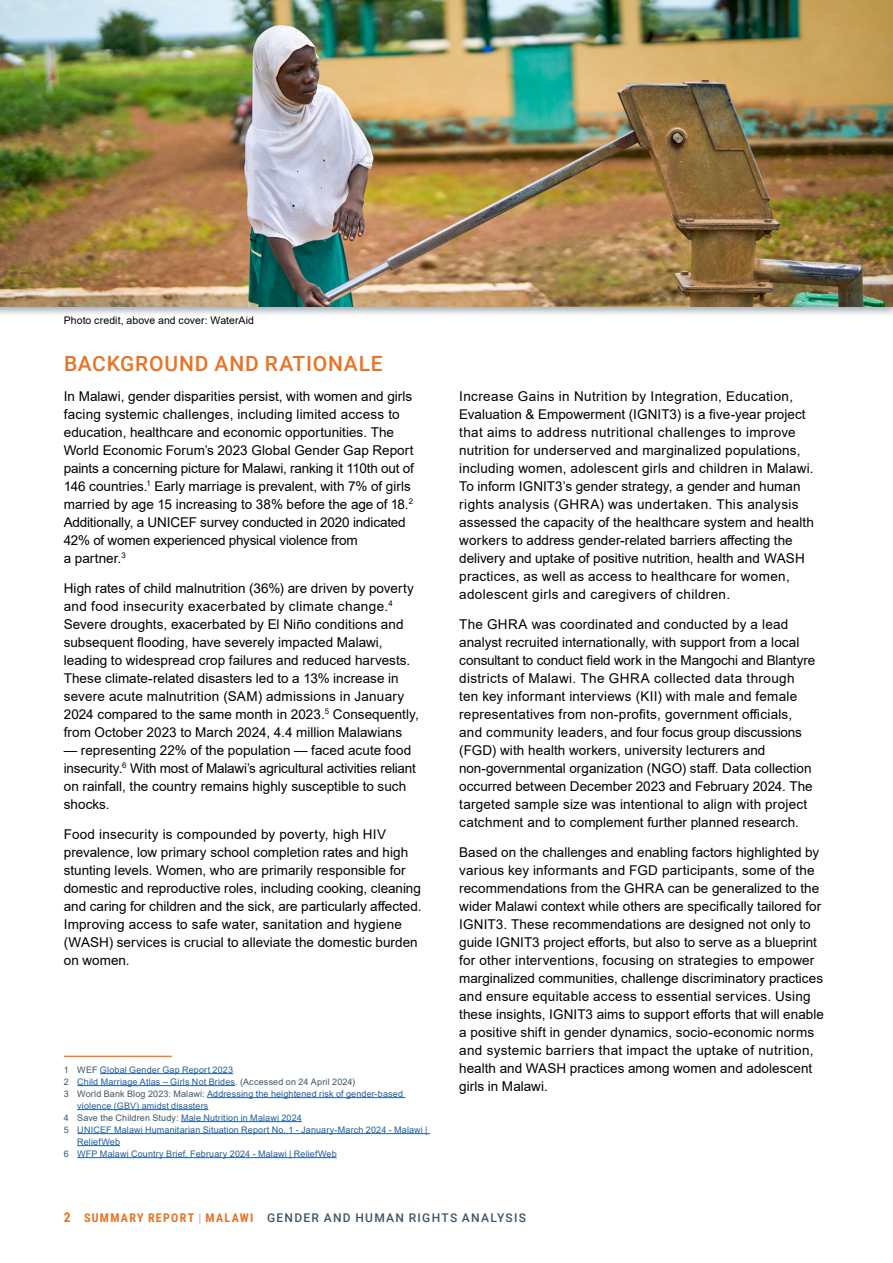
<style>
.page{position:relative;width:893px;height:1263px;background:#fff}
.page>*{position:absolute;margin:0;border:0;box-sizing:border-box;transform-origin:0 0}
.t1{font:500 21px "Roboto";letter-spacing:.04em;color:#e77326}
.t2{font:13.5px/18px "Arial";letter-spacing:.005em;color:#000}
.t3{font:500 12px "Roboto";letter-spacing:.11em;color:#3d5567}
.t4{font:10.5px "Arial";letter-spacing:.01em;color:#000}
.t5{font:9px "Arial";letter-spacing:.015em;color:#215e9e}
.s1{color:#3d5567}
.s2{font-family:"Roboto Condensed";font-weight:700;font-size:13.5px;color:#e77326}
.s3{font-family:"Roboto Condensed";font-weight:700;color:#e77326}
.s4{font-family:"Roboto Condensed";font-weight:700;color:#cca8cf}
</style>
<div class="page">
<hr style="left:64px;top:1056px;width:108px;height:1px;background:#f47b29">
<hr style="left:100px;top:1073px;width:133px;height:1px;background:#215e9e">
<hr style="left:77px;top:1085px;width:158px;height:1px;background:#215e9e">
<hr style="left:207px;top:1097px;width:198px;height:1px;background:#215e9e">
<hr style="left:77px;top:1109px;width:131px;height:1px;background:#215e9e">
<hr style="left:181px;top:1121px;width:121px;height:1px;background:#215e9e">
<hr style="left:77px;top:1133px;width:353px;height:1px;background:#215e9e">
<hr style="left:77px;top:1145px;width:43px;height:1px;background:#215e9e">
<hr style="left:77px;top:1157px;width:260px;height:1px;background:#215e9e">
<div style="left:0;top:0;width:893px;height:317px;background:#1e384b;opacity:.4"></div>
<img style="left:0;top:0;width:892px;height:306px">
<p class="t4" style="left:64px;top:316px;width:192px">Photo credit, above and cover: WaterAid</p>
<h1 class="t1" style="left:64px;top:355px;width:320px">BACKGROUND AND RATIONALE</h1>
<p class="t2" style="left:64px;top:388px;width:352px">In Malawi, gender disparities persist, with women and girls facing systemic challenges, including limited access to education, healthcare and economic opportunities. The World Economic Forum’s 2023 Global Gender Gap Report paints a concerning picture for Malawi, ranking it 110th out of 146 countries.<sup>1</sup> Early marriage is prevalent, with 7% of girls married by age 15 increasing to 38% before the age of 18.<sup>2<br></sup>Additionally, a UNICEF survey conducted in 2020 indicated 42% of women experienced physical violence from<br>a partner.<sup>3</sup></p>
<p class="t2" style="left:64px;top:580px;width:356px">High rates of child malnutrition (36%) are driven by poverty and food insecurity exacerbated by climate change.<sup>4<br></sup>Severe droughts, exacerbated by El Niño conditions and subsequent flooding, have severely impacted Malawi, leading to widespread crop failures and reduced harvests.<br>These climate-related disasters led to a 13% increase in severe acute malnutrition (SAM) admissions in January 2024 compared to the same month in 2023.<sup>5</sup> Consequently, from October 2023 to March 2024, 4.4 million Malawians</p>
<p class="t2" style="left:64px;top:742px;width:354px">— representing 22% of the population — faced acute food insecurity.<sup>6</sup> With most of Malawi’s agricultural activities reliant on rainfall, the country remains highly susceptible to such shocks.</p>
<p class="t2" style="left:64px;top:826px;width:359px">Food insecurity is compounded by poverty, high HIV prevalence, low primary school completion rates and high stunting levels. Women, who are primarily responsible for domestic and reproductive roles, including cooking, cleaning and caring for children and the sick, are particularly affected.<br>Improving access to safe water, sanitation and hygiene (WASH) services is crucial to alleviate the domestic burden on women.</p>
<p class="t5" style="left:64px;top:1066px;width:171px"><span class="s1">1 WEF</span> Global Gender Gap Report 2023</p>
<p class="t5" style="left:64px;top:1078px;width:293px"><span class="s1">2</span> Child Marriage Atlas – Girls Not Brides<span class="s1">. (Accessed on 24 April 2024)</span></p>
<p class="t5" style="left:64px;top:1090px;width:341px"><span class="s1">3 World Bank Blog 2023: Malawi:</span> Addressing the heightened risk of gender-based</p>
<p class="t5" style="left:77px;top:1102px;width:133px">violence (GBV) amidst disasters</p>
<p class="t5" style="left:64px;top:1114px;width:239px"><span class="s1">4 Save the Children Study:</span> Male Nutrition in Malawi 2024</p>
<p class="t5" style="left:64px;top:1126px;width:365px"><span class="s1">5</span> UNICEF Malawi Humanitarian Situation Report No. 1 - January-March 2024 - Malawi |</p>
<p class="t5" style="left:77px;top:1138px;width:44px">ReliefWeb</p>
<p class="t5" style="left:64px;top:1150px;width:274px"><span class="s1">6</span> WFP Malawi Country Brief, February 2024 - Malawi | ReliefWeb</p>
<p class="t2" style="left:459px;top:388px;width:356px">Increase Gains in Nutrition by Integration, Education, Evaluation &amp; Empowerment (IGNIT3) is a five-year project that aims to address nutritional challenges to improve nutrition for underserved and marginalized populations, including women, adolescent girls and children in Malawi.<br>To inform IGNIT3’s gender strategy, a gender and human rights analysis (GHRA) was undertaken. This analysis assessed the capacity of the healthcare system and health workers to address gender-related barriers affecting the delivery and uptake of positive nutrition, health and WASH practices, as well as access to healthcare for women, adolescent girls and caregivers of children.</p>
<p class="t2" style="left:459px;top:616px;width:357px">The GHRA was coordinated and conducted by a lead analyst recruited internationally, with support from a local consultant to conduct field work in the Mangochi and Blantyre districts of Malawi. The GHRA collected data through ten key informant interviews (KII) with male and female representatives from non-profits, government ofÏcials, and community leaders, and four focus group discussions (FGD) with health workers, university lecturers and non-governmental organization (NGO) staff. Data collection occurred between December 2023 and February 2024. The targeted sample size was intentional to align with project catchment and to complement further planned research.</p>
<p class="t2" style="left:459px;top:844px;width:366px">Based on the challenges and enabling factors highlighted by various key informants and FGD participants, some of the recommendations from the GHRA can be generalized to the wider Malawi context while others are specifically tailored for IGNIT3. These recommendations are designed not only to guide IGNIT3 project efforts, but also to serve as a blueprint for other interventions, focusing on strategies to empower marginalized communities, challenge discriminatory practices and ensure equitable access to essential services. Using these insights, IGNIT3 aims to support efforts that will enable a positive shift in gender dynamics, socio-economic norms and systemic barriers that impact the uptake of nutrition, health and WASH practices among women and adolescent girls in Malawi.</p>
<p class="t3" style="left:64px;top:1213px;width:464px"><span class="s2">2</span> <span class="s3">SUMMARY REPORT</span> <span class="s4">|</span> <span class="s3">MALAWI</span> GENDER AND HUMAN RIGHTS ANALYSIS</p>
</div>
